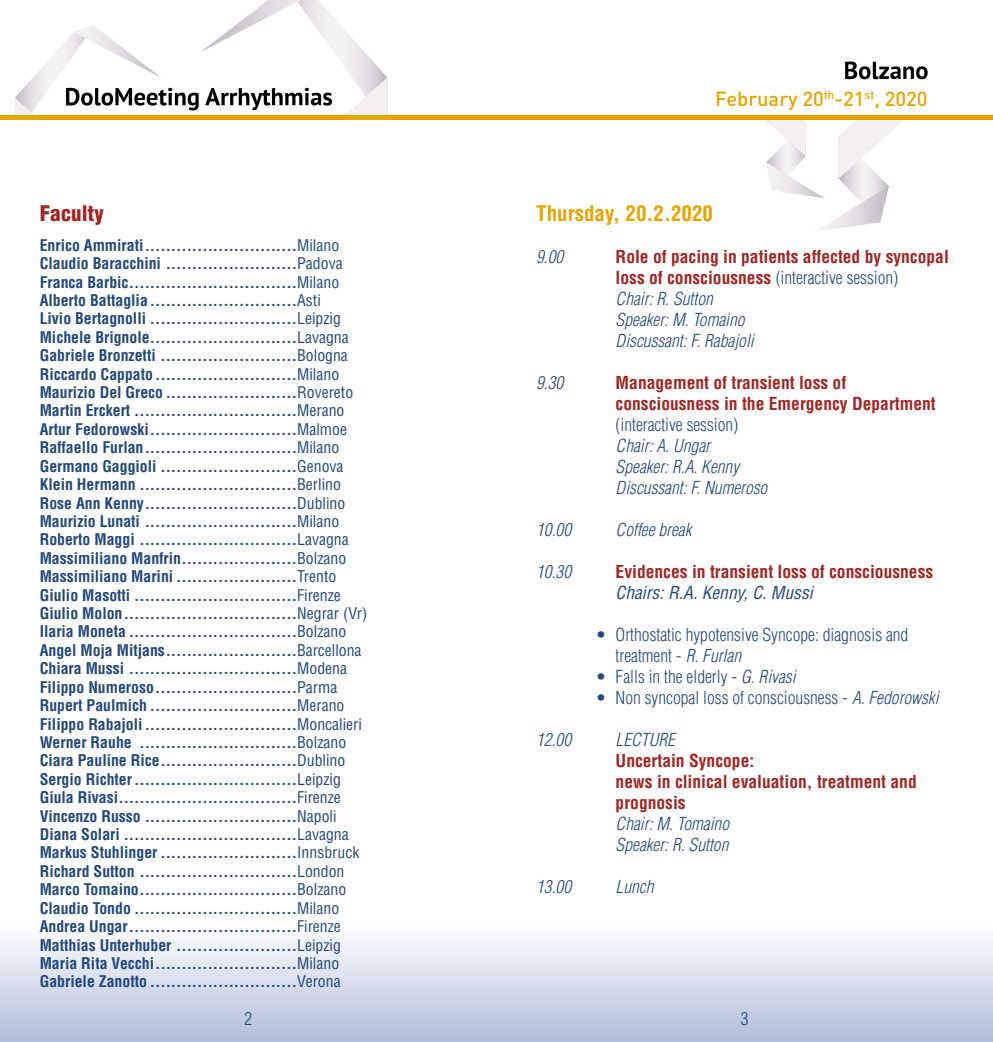
<style>
.page{position:relative;width:993px;height:1042px;background:#fff}
.page>*{position:absolute;margin:0;border:0;box-sizing:border-box;transform-origin:0 0}
.t1{font:700 condensed 21px "Helvetica LT Std";color:#e6a400}
.t2{font:900 condensed 21px "Helvetica LT Std";color:#9f2623}
.t3{font:500 20.12px "DIN";color:#e6a400}
.t4{font:700 condensed 17.5px/21px "Helvetica LT Std";color:#9f2623}
.t5{font:300 condensed 17.5px/21px "Helvetica LT Std";color:#22477b}
.t6{font:italic 300 condensed 17.5px/21px "Helvetica LT Std";color:#22477b}
.t7{font:italic condensed 17.5px "Helvetica LT Std";color:#22477b}
.t8{font:700 condensed 15.75px/18.4px "Helvetica LT Std";color:#22477b}
.s1{font-weight:400}
.s2{font-weight:300;color:#22477b}
.s3{font-weight:300;font-style:italic;color:#22477b}
.s4{font-style:italic}
</style>
<div class="page">
<svg style="left:766px;top:120px;width:135px;height:111px"></svg>
<div style="left:0;top:924px;width:992px;height:118px;background:linear-gradient(to bottom,#fffffe,#b0bfda)"></div>
<svg style="left:845px;top:62px;width:82px;height:17px"></svg>
<div style="left:0;top:115px;width:496px;height:5px;background:#e6a400"></div>
<div style="left:496px;top:115px;width:496px;height:5px;background:#e6a400"></div>
<svg style="left:15px;top:0;width:372px;height:115px"></svg>
<h1 class="t2" style="left:40px;top:200px;width:66px">Faculty</h1>
<p class="t8" style="left:40px;top:236px;width:329px">Enrico Ammirati.............................<span class="s1">Milano </span>Claudio Baracchini .........................<span class="s1">Padova </span>Franca Barbic................................<span class="s1">Milano </span>Alberto Battaglia ............................<span class="s1">Asti<br></span>Livio Bertagnolli ............................<span class="s1">Leipzig </span>Michele Brignole............................<span class="s1">Lavagna </span>Gabriele Bronzetti ..........................<span class="s1">Bologna </span>Riccardo Cappato ...........................<span class="s1">Milano </span>Maurizio Del Greco .........................<span class="s1">Rovereto </span>Martin Erckert ...............................<span class="s1">Merano </span>Artur Fedorowski............................<span class="s1">Malmoe </span>Raffaello Furlan.............................<span class="s1">Milano </span>Germano Gaggioli ..........................<span class="s1">Genova </span>Klein Hermann ..............................<span class="s1">Berlino </span>Rose Ann Kenny.............................<span class="s1">Dublino </span>Maurizio Lunati .............................<span class="s1">Milano </span>Roberto Maggi ..............................<span class="s1">Lavagna </span>Massimiliano Manfrin......................<span class="s1">Bolzano </span>Massimiliano Marini .......................<span class="s1">Trento </span>Giulio Masotti ...............................<span class="s1">Firenze </span>Giulio Molon.................................<span class="s1">Negrar (Vr)<br></span>Ilaria Moneta ................................<span class="s1">Bolzano </span>Angel Moja Mitjans.........................<span class="s1">Barcellona </span>Chiara Mussi ................................<span class="s1">Modena </span>Filippo Numeroso...........................<span class="s1">Parma </span>Rupert Paulmich ............................<span class="s1">Merano </span>Filippo Rabajoli.............................<span class="s1">Moncalieri </span>Werner Rauhe ..............................<span class="s1">Bolzano </span>Ciara Pauline Rice..........................<span class="s1">Dublino </span>Sergio Richter...............................<span class="s1">Leipzig </span>Giula Rivasi..................................<span class="s1">Firenze </span>Vincenzo Russo .............................<span class="s1">Napoli </span>Diana Solari .................................<span class="s1">Lavagna </span>Markus Stuhlinger ..........................<span class="s1">Innsbruck </span>Richard Sutton ..............................<span class="s1">London </span>Marco Tomaino..............................<span class="s1">Bolzano </span>Claudio Tondo ...............................<span class="s1">Milano </span>Andrea Ungar................................<span class="s1">Firenze </span>Matthias Unterhuber .......................<span class="s1">Leipzig </span>Maria Rita Vecchi...........................<span class="s1">Milano </span>Gabriele Zanotto ............................<span class="s1">Verona</span></p>
<p class="t3" style="left:715px;top:86px;width:214px">February 20<sup>th</sup>-21<sup>st</sup>, 2020</p>
<h1 class="t1" style="left:536px;top:200px;width:178px">Thursday, 20.2.2020</h1>
<p class="t6" style="left:536px;top:246px;width:29px">9.00</p>
<p class="t4" style="left:615px;top:246px;width:334px">Role of pacing in patients affected by syncopal loss of consciousness <span class="s2">(interactive session)<br></span><span class="s3">Chair: R. Sutton<br>Speaker: M. Tomaino<br>Discussant: F. Rabajoli</span></p>
<p class="t6" style="left:536px;top:372px;width:29px">9.30</p>
<p class="t4" style="left:615px;top:372px;width:321px">Management of transient loss of consciousness in the Emergency Department</p>
<p class="t5" style="left:615px;top:414px;width:124px">(interactive session)</p>
<p class="t6" style="left:615px;top:435px;width:153px">Chair: A. Ungar<br>Speaker: R.A. Kenny<br>Discussant: F. Numeroso</p>
<p class="t6" style="left:536px;top:519px;width:36px">10.00</p>
<p class="t6" style="left:615px;top:519px;width:77px">Coffee break</p>
<p class="t6" style="left:536px;top:561px;width:36px">10.30</p>
<p class="t4" style="left:615px;top:561px;width:319px">Evidences in transient loss of consciousness</p>
<p class="t7" style="left:615px;top:582px;width:198px">Chairs: R.A. Kenny, C. Mussi</p>
<p class="t5" style="left:615px;top:624px;width:294px;text-indent:-20px">• Orthostatic hypotensive Syncope: diagnosis and treatment - <span class="s4">R. Furlan</span></p>
<p class="t5" style="left:595px;top:666px;width:201px">• Falls in the elderly - <span class="s4">G. Rivasi</span></p>
<p class="t5" style="left:595px;top:687px;width:344px">• Non syncopal loss of consciousness - <span class="s4">A. Fedorowski</span></p>
<p class="t6" style="left:536px;top:729px;width:36px">12.00</p>
<p class="t6" style="left:615px;top:729px;width:61px">LECTURE</p>
<p class="t4" style="left:615px;top:750px;width:302px">Uncertain Syncope:<br>news in clinical evaluation, treatment and prognosis</p>
<p class="t6" style="left:615px;top:813px;width:115px">Chair: M. Tomaino<br>Speaker: R. Sutton</p>
<p class="t6" style="left:536px;top:876px;width:36px">13.00</p>
<p class="t6" style="left:615px;top:876px;width:39px">Lunch</p>
<p class="t5" style="left:244px;top:1008px;width:9px">2</p>
<p class="t5" style="left:740px;top:1008px;width:9px">3</p>
</div>
